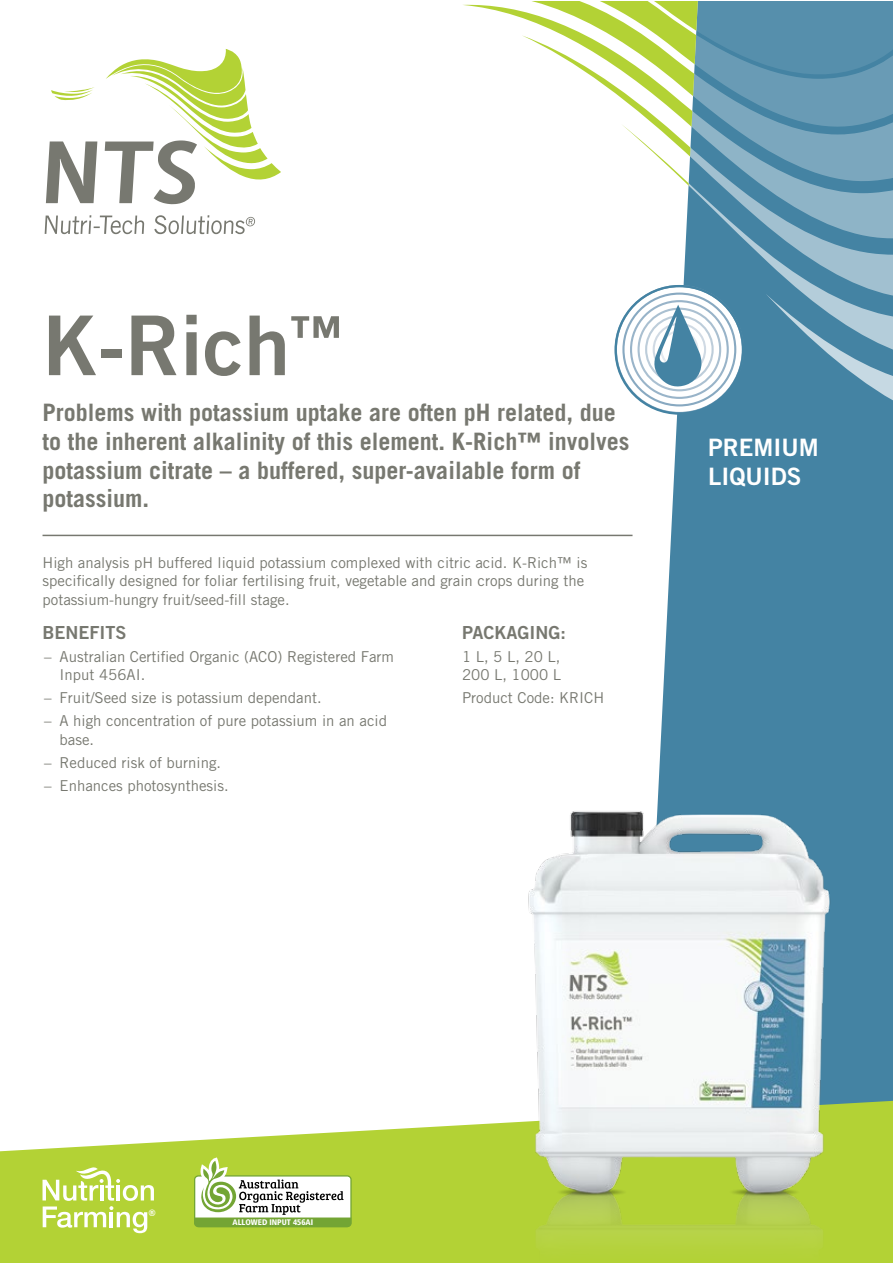
<style>
.page{position:relative;width:893px;height:1263px;background:#fff}
.page>*{position:absolute;margin:0;border:0;box-sizing:border-box;transform-origin:0 0}
.t1{font:82.5px "Trade Gothic Bold Two";color:#777870}
.t2{font:700 24px/28.8px "Trade Gothic";color:#777870}
.t3{font:24px/28.8px "Trade Gothic Bold Two";color:#fff}
.t4{font:18px "Trade Gothic Bold Two";color:#777870}
.t5{font:15px/18.8px "Trade Gothic";color:#777870}
.t6{font:700 9px "Helvetica";color:#fff}
.t7{font:900 condensed 8.1px "Frutiger LT";color:#fff}
</style>
<div class="page">
<svg style="left:46px;top:49px;width:235px;height:155px"></svg>
<svg style="left:45px;top:215px;width:99px;height:19px"></svg>
<svg style="left:154px;top:215px;width:101px;height:19px"></svg>
<div style="left:659px;top:433px;width:233px;height:345px;background:#4483a3"></div>
<hr style="left:43px;top:535px;width:589px;height:1px;background:#777870">
<svg style="left:0;top:1123px;width:495px;height:140px;background:#bdd851"></svg>
<svg style="left:43px;top:1167px;width:111px;height:66px"></svg>
<svg style="left:194px;top:1157px;width:158px;height:70px"></svg>
<svg style="left:463px;top:1px;width:429px;height:432px"></svg>
<img style="left:495px;top:778px;width:397px;height:485px">
<h1 class="t1" style="left:43px;top:294px;width:302px">K-Rich<sup>™</sup></h1>
<h2 class="t2" style="left:43px;top:398px;width:588px">Problems with potassium uptake are often pH related, due to the inherent alkalinity of this element. K-Rich™ involves potassium citrate – a buffered, super-available form of potassium.</h2>
<p class="t5" style="left:43px;top:553px;width:546px">High analysis pH buffered liquid potassium complexed with citric acid. K-Rich™ is specifically designed for foliar fertilising fruit, vegetable and grain crops during the potassium-hungry fruit/seed-fill stage.</p>
<p class="t4" style="left:43px;top:621px;width:86px">BENEFITS</p>
<p class="t5" style="left:60px;top:647px;width:336px;text-indent:-15px">– Australian Certified Organic (ACO) Registered Farm<br>Input 456AI.</p>
<p class="t5" style="left:44px;top:688px;width:279px">– Fruit/Seed size is potassium dependant.</p>
<p class="t5" style="left:60px;top:711px;width:329px;text-indent:-15px">– A high concentration of pure potassium in an acid base.</p>
<p class="t5" style="left:44px;top:753px;width:178px">– Reduced risk of burning.</p>
<p class="t5" style="left:44px;top:776px;width:186px">– Enhances photosynthesis.</p>
<p class="t4" style="left:462px;top:621px;width:105px">PACKAGING:</p>
<p class="t5" style="left:462px;top:647px;width:101px">1 L, 5 L, 20 L,<br>200 L, 1000 L</p>
<p class="t5" style="left:462px;top:688px;width:144px">Product Code: KRICH</p>
<h2 class="t3" style="left:708px;top:433px;width:112px">PREMIUM<br>LIQUIDS</h2>
<p class="t6" style="left:149px;top:1209px;width:8px">®</p>
<p class="t7" style="left:232px;top:1217px;width:82px">ALLOWED INPUT 456AI</p>
</div>
